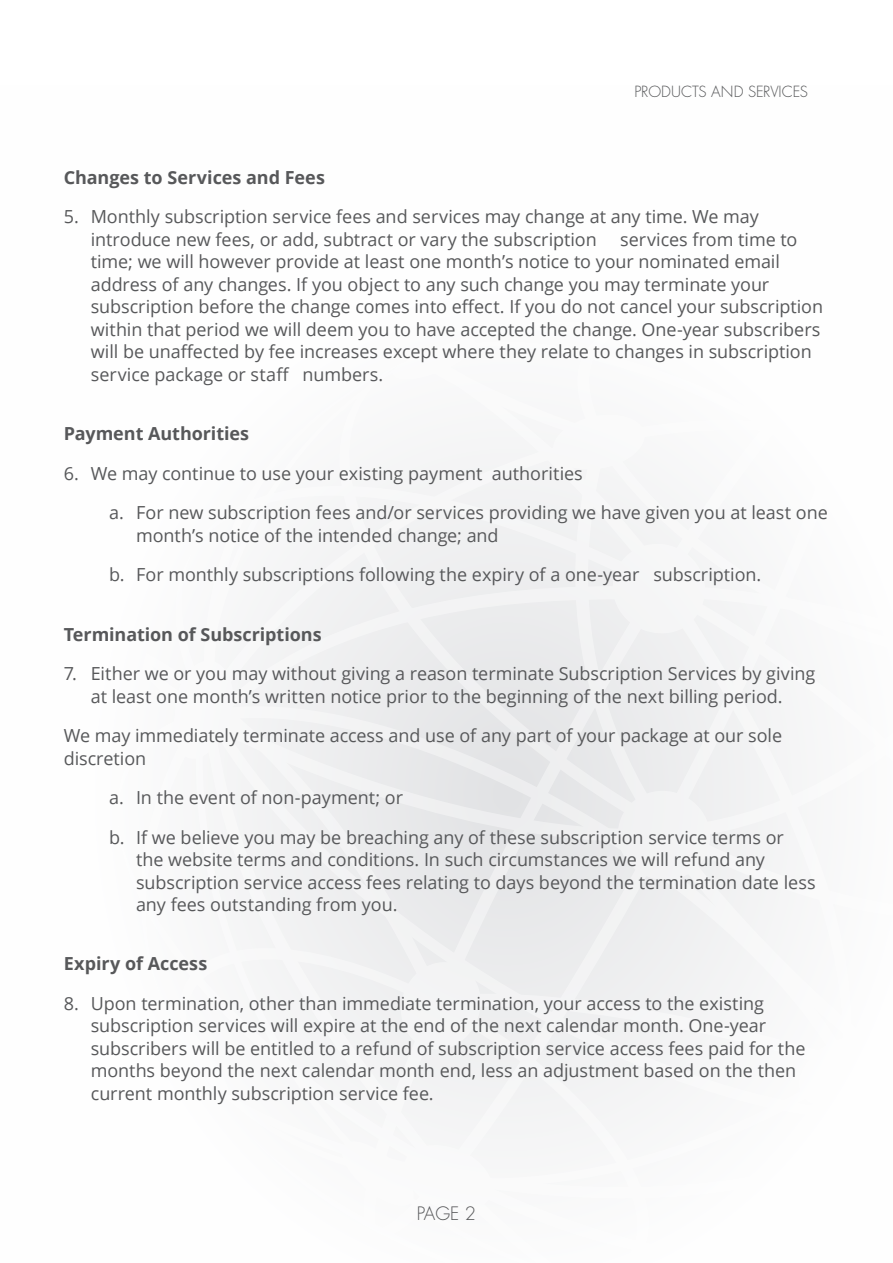
<style>
.page{position:relative;width:893px;height:1263px;background:#fff}
.page>*{position:absolute;margin:0;border:0;box-sizing:border-box;transform-origin:0 0}
.Body{font:18px/22.5px "Open Sans";letter-spacing:-.005em;color:#57585a}
.Header_2{font:700 18px "Open Sans";letter-spacing:-.005em;color:#57585a}
.t1{font:300 18px "Futura Std";color:#57585a}
.t2{font:300 15px "Futura Std";letter-spacing:-.005em;color:#57585a}
</style>
<div class="page">
<div style="left:598px;top:473px;width:192px;height:431px;background:#f5f5f6"></div>
<svg style="left:714px;top:473px;width:76px;height:32px"></svg>
<div style="left:598px;top:651px;width:195px;height:191px;background:#f0f1f2"></div>
<svg style="left:612px;top:785px;width:104px;height:101px"></svg>
<div style="left:598px;top:904px;width:180px;height:217px;background:#f4f4f5"></div>
<svg style="left:224px;top:449px;width:374px;height:690px;fill:#f1f2f3"></svg>
<p class="t2" style="left:634px;top:83px;width:175px">PRODUCTS AND SERVICES</p>
<p class="Header_2" style="left:64px;top:165px;width:263px">Changes to Services and Fees</p>
<p class="Body" style="left:91px;top:205px;width:670px;text-indent:-27px">5. Monthly subscription service fees and services may change at any time. We may introduce new fees, or add, subtract or vary the subscription</p>
<p class="Body" style="left:91px;top:228px;width:734px;text-indent:529px">services from time to time; we will however provide at least one month’s notice to your nominated email address of any changes. If you object to any such change you may terminate your subscription before the change comes into effect. If you do not cancel your subscription within that period we will deem you to have accepted the change. One-year subscribers will be unaffected by fee increases except where they relate to changes in subscription service package or staff numbers.</p>
<p class="Header_2" style="left:64px;top:421px;width:187px">Payment Authorities</p>
<p class="Body" style="left:64px;top:461px;width:520px">6. We may continue to use your existing payment authorities</p>
<p class="Body" style="left:136px;top:501px;width:693px;text-indent:-27px">a. For new subscription fees and/or services providing we have given you at least one month’s notice of the intended change; and</p>
<p class="Body" style="left:109px;top:563px;width:654px">b. For monthly subscriptions following the expiry of a one-year subscription.</p>
<p class="Header_2" style="left:64px;top:621px;width:259px">Termination of Subscriptions</p>
<p class="Body" style="left:64px;top:662px;width:753px;text-align:center">7. Either we or you may without giving a reason terminate Subscription Services by giving at least one month’s written notice prior to the beginning of the next billing period.</p>
<p class="Body" style="left:64px;top:724px;width:720px">We may immediately terminate access and use of any part of your package at our sole discretion</p>
<p class="Body" style="left:109px;top:786px;width:296px">a. In the event of non-payment; or</p>
<p class="Body" style="left:136px;top:825px;width:681px;text-indent:-27px">b. If we believe you may be breaching any of these subscription service terms or the website terms and conditions. In such circumstances we will refund any subscription service access fees relating to days beyond the termination date less any fees outstanding from you.</p>
<p class="Header_2" style="left:64px;top:951px;width:145px">Expiry of Access</p>
<p class="Body" style="left:91px;top:991px;width:716px;text-indent:-27px">8. Upon termination, other than immediate termination, your access to the existing subscription services will expire at the end of the next calendar month. One-year subscribers will be entitled to a refund of subscription service access fees paid for the months beyond the next calendar month end, less an adjustment based on the then current monthly subscription service fee.</p>
<p class="t1" style="left:417px;top:1202px;width:61px">PAGE 2</p>
</div>
